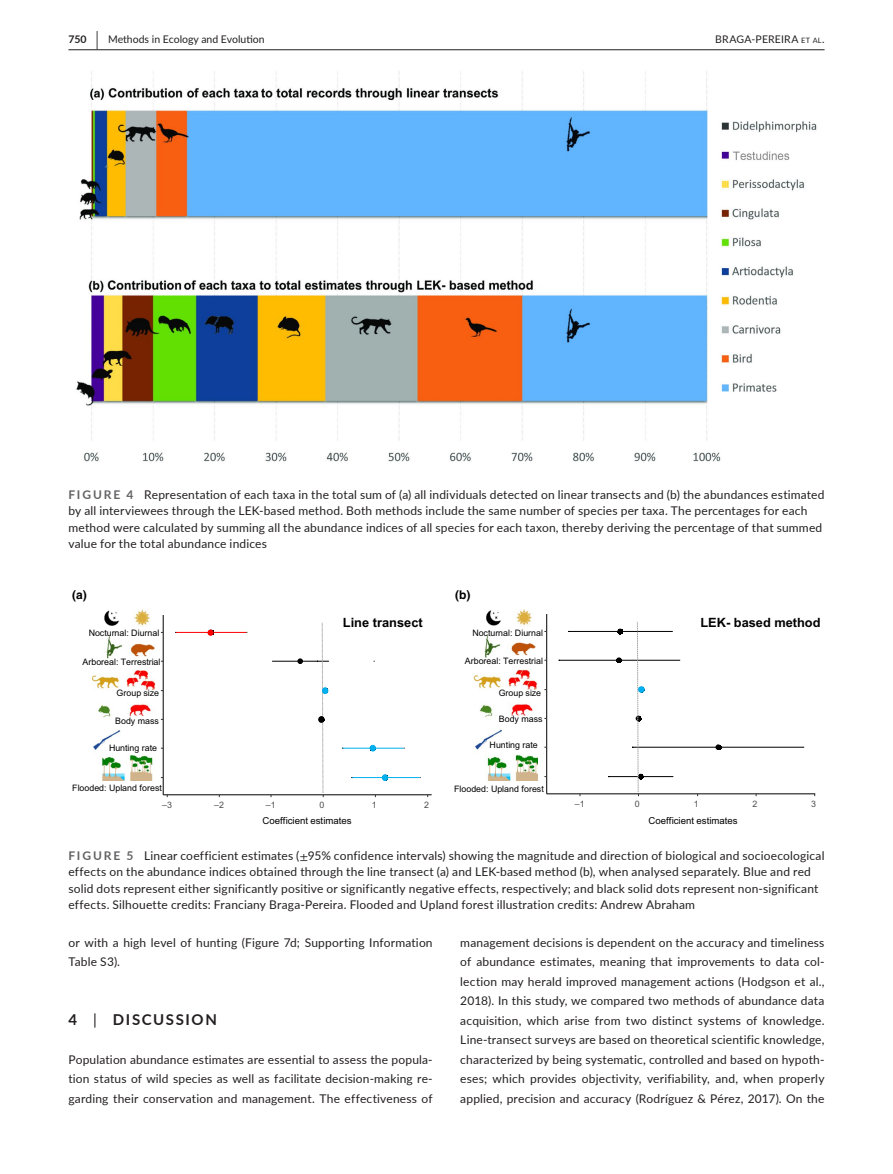
<style>
.page{position:relative;width:893px;height:1174px;background:#fff}
.page>*{position:absolute;margin:0;border:0;box-sizing:border-box;transform-origin:0 0}
.t1{font:700 15px "Lato";letter-spacing:.11em;color:#231f20}
.t2{font:700 12.75px "Arial";color:#000}
.t3{font:12px/19.5px "Lato";letter-spacing:.015em;color:#231f20}
.t4{font:700 12px "Helvetica";color:#000}
.t5{font:10.5px "Lato";color:#231f20}
.t6{font:10.5px "Lato";letter-spacing:.02em;color:#231f20}
.t7{font:700 10.5px "Lato";color:#231f20}
.t8{font:9.6px "Arial";color:#000}
.t9{font:8.85px "Arial";color:#000}
.t10{font:8.85px "Arial";color:#4d4d4d}
.s1{font-size:19.5px}
.s2{font-size:7.35px}
.s3{font-weight:700;color:#636366}
.s4{font-family:"STIX"}
.s5{font-weight:400}
</style>
<div class="page">
<hr style="left:68px;top:49px;width:756px;height:1px;background:#231f20">
<img style="left:76px;top:71px;width:741px;height:391px">
<img style="left:93px;top:609px;width:444px;height:172px">
<hr style="left:559px;top:660px;width:120px;height:1px;background:#000">
<hr style="left:568px;top:631px;width:104px;height:1px;background:#000">
<hr style="left:632px;top:747px;width:171px;height:1px;background:#000">
<hr style="left:608px;top:776px;width:64px;height:1px;background:#000">
<svg style="left:616px;top:657px;width:6px;height:6px"></svg>
<svg style="left:618px;top:629px;width:5px;height:6px"></svg>
<svg style="left:716px;top:744px;width:5px;height:6px"></svg>
<hr style="left:546px;top:614px;width:1px;height:180px;background:#000">
<hr style="left:547px;top:793px;width:268px;height:1px;background:#000">
<div style="left:163px;top:615px;width:269px;height:179px;background:#fff"></div>
<hr style="left:272px;top:661px;width:57px;height:1px;background:#000">
<hr style="left:175px;top:632px;width:71px;height:1px;background:#f00">
<hr style="left:342px;top:748px;width:62px;height:1px;background:#00b0f0">
<hr style="left:351px;top:777px;width:69px;height:1px;background:#00b0f0">
<svg style="left:298px;top:658px;width:5px;height:6px"></svg>
<hr style="left:163px;top:615px;width:1px;height:179px;background:#000">
<hr style="left:163px;top:794px;width:269px;height:1px;background:#000">
<svg style="left:208px;top:630px;width:6px;height:5px"></svg>
<svg style="left:632px;top:621px;width:12px;height:175px"></svg>
<svg style="left:370px;top:745px;width:6px;height:6px"></svg>
<svg style="left:317px;top:622px;width:11px;height:175px"></svg>
<svg style="left:382px;top:774px;width:6px;height:7px"></svg>
<p class="t7" style="left:68px;top:31px;width:31px">750 <span class="s1">|</span></p>
<p class="t5" style="left:108px;top:31px;width:158px">Methods in Ecology and Evolu on</p>
<p class="t6" style="left:715px;top:31px;width:111px">BRAGA-PEREIRA <span class="s2">et al</span>.</p>
<p class="t3" style="left:68px;top:485px;width:758px;line-height:16.5px"><span class="s3">FIGURE 4</span> Representation of each taxa in the total sum of (a) all individuals detected on linear transects and (b) the abundances estimated by all interviewees through the LEK-based method. Both methods include the same number of species per taxa. The percentages for each method were calculated by summing all the abundance indices of all species for each taxon, thereby deriving the percentage of that summed value for the total abundance indices</p>
<p class="t4" style="left:72px;top:587px;width:16px">(a)</p>
<p class="t4" style="left:455px;top:587px;width:17px">(b)</p>
<p class="t2" style="left:343px;top:614px;width:81px">Line transect</p>
<p class="t2" style="left:700px;top:613px;width:122px">LEK- based method</p>
<p class="t9" style="left:89px;top:627px;width:72px">Nocturnal: Diurnal</p>
<p class="t9" style="left:472px;top:627px;width:72px">Nocturnal: Diurnal</p>
<p class="t9" style="left:83px;top:656px;width:80px">Arboreal: Terrestrial</p>
<p class="t9" style="left:465px;top:655px;width:80px">Arboreal: Terrestrial</p>
<p class="t9" style="left:117px;top:687px;width:44px">Group size</p>
<p class="t9" style="left:499px;top:687px;width:44px">Group size</p>
<p class="t9" style="left:115px;top:715px;width:45px">Body mass</p>
<p class="t9" style="left:499px;top:713px;width:45px">Body mass</p>
<p class="t9" style="left:109px;top:742px;width:50px">Hunting rate</p>
<p class="t9" style="left:490px;top:739px;width:50px">Hunting rate</p>
<p class="t9" style="left:72px;top:781px;width:91px">Flooded: Upland forest</p>
<p class="t9" style="left:454px;top:782px;width:91px">Flooded: Upland forest</p>
<p class="t10" style="left:162px;top:798px;width:11px">–3</p>
<p class="t10" style="left:214px;top:798px;width:11px">–2</p>
<p class="t10" style="left:266px;top:798px;width:11px">–1</p>
<p class="t10" style="left:320px;top:798px;width:6px">0</p>
<p class="t10" style="left:372px;top:798px;width:6px">1</p>
<p class="t10" style="left:424px;top:798px;width:6px">2</p>
<p class="t8" style="left:263px;top:814px;width:91px">Coefficient estimates</p>
<p class="t10" style="left:575px;top:797px;width:11px">–1</p>
<p class="t10" style="left:635px;top:797px;width:6px">0</p>
<p class="t10" style="left:694px;top:797px;width:6px">1</p>
<p class="t10" style="left:752px;top:797px;width:6px">2</p>
<p class="t10" style="left:811px;top:797px;width:6px">3</p>
<p class="t8" style="left:649px;top:814px;width:91px">Coefficient estimates</p>
<p class="t3" style="left:68px;top:846px;width:758px;line-height:16.5px"><span class="s3">FIGURE 5</span> Linear coefficient estimates (<span class="s4">±</span>95% confidence intervals) showing the magnitude and direction of biological and socioecological effects on the abundance indices obtained through the line transect (a) and LEK-based method (b), when analysed separately. Blue and red solid dots represent either significantly positive or significantly negative effects, respectively; and black solid dots represent non-significant effects. Silhouette credits: Franciany Braga-Pereira. Flooded and Upland forest illustration credits: Andrew Abraham</p>
<p class="t3" style="left:68px;top:932px;width:366px">or with a high level of hunting (Figure 7d; Supporting Information<br>Table S3).</p>
<p class="t1" style="left:68px;top:1008px;width:150px">4 <span class="s5">|</span> DISCUSSION</p>
<p class="t3" style="left:68px;top:1049px;width:366px;text-align:justify">Population abundance estimates are essential to assess the popula&shy;tion status of wild species as well as facilitate decision-making re&shy;garding their conservation and management. The effectiveness of</p>
<p class="t3" style="left:460px;top:932px;width:366px;text-align:justify">management decisions is dependent on the accuracy and timeliness of abundance estimates, meaning that improvements to data col&shy;lection may herald improved management actions (Hodgson et al., 2018). In this study, we compared two methods of abundance data acquisition, which arise from two distinct systems of knowledge.<br>Line-transect surveys are based on theoretical scientific knowledge, characterized by being systematic, controlled and based on hypoth&shy;eses; which provides objectivity, verifiability, and, when properly applied, precision and accuracy (Rodríguez &amp; Pérez, 2017). On the</p>
</div>
